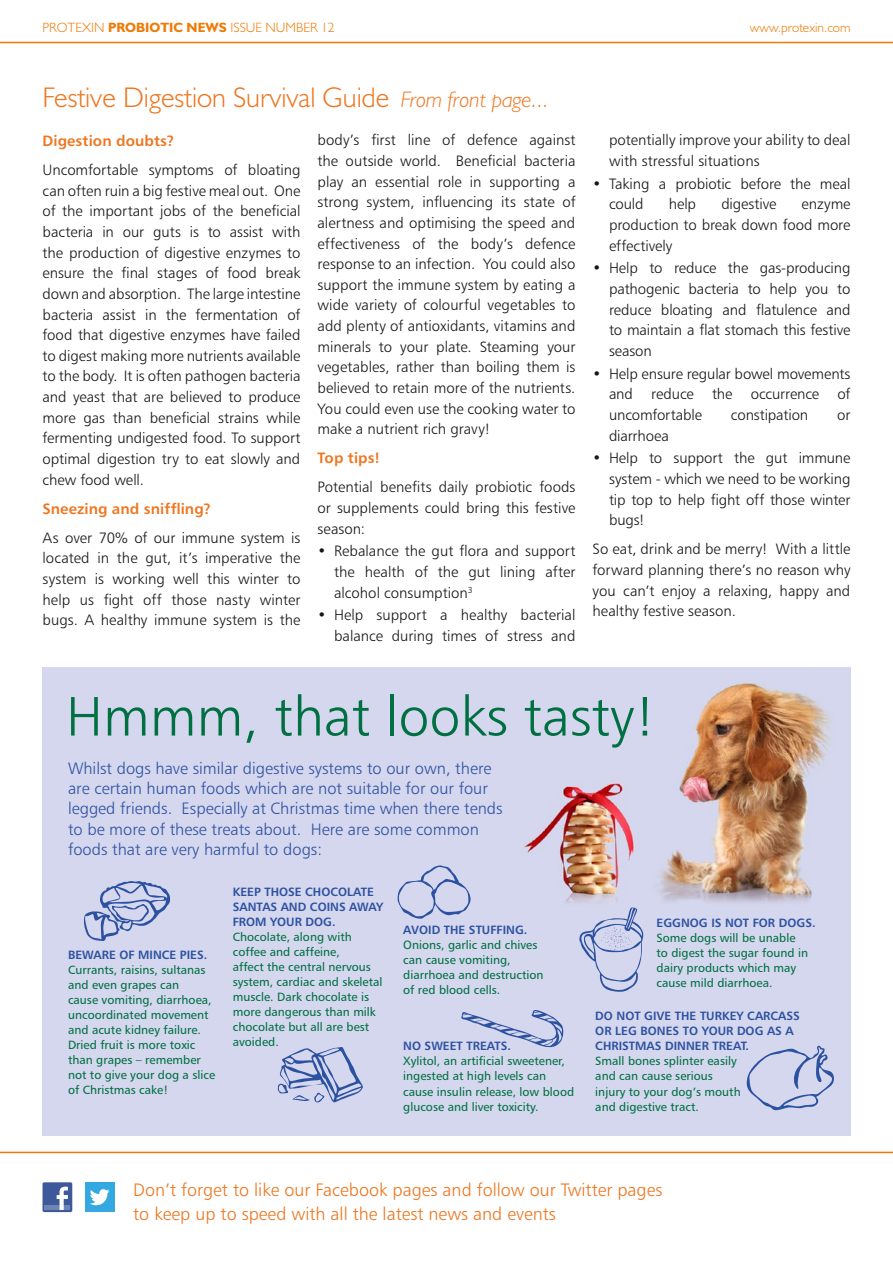
<style>
.page{position:relative;width:893px;height:1263px;background:#fff}
.page>*{position:absolute;margin:0;border:0;box-sizing:border-box;transform-origin:0 0}
.t1{font:55.5px "Humanist 777 BT Light B";color:#007042}
.t2{font:300 28.5px "Humanist 521 BT";color:#ee7620}
.t3{font:18px/24px "Humanist 777 BT Light B";color:#ee7620}
.t4{font:16.5px/20.2px "Humanist 777 BT Light B";color:#2c51a0}
.t5{font:15px/20.7px "Humanist 777 BT Light B";color:#181716;text-align:justify}
.t6{font:15px "Humanist 777 BT Bold B";letter-spacing:.005em;color:#ee7620}
.t7{font:300 13.5px "Humanist 521 BT";color:#ef7a06}
.t8{font:12px/15px "Humanist 777 BT Roman B";color:#007042}
.t9{font:12px/15px "Humanist 777 BT Bold B";color:#2c51a0}
.s1{font-weight:700}
.s2{font-style:italic;font-size:22.5px}
</style>
<div class="page">
<img style="left:43px;top:668px;width:807px;height:467px">
<hr style="left:0;top:1152px;width:893px;height:1px;background:#ef7a06">
<div style="left:85px;top:1182px;width:29px;height:30px;background:#34a9e1"></div>
<svg style="left:90px;top:1189px;width:19px;height:16px"></svg>
<div style="left:43px;top:1182px;width:29px;height:30px;background:#3d5999;border-radius:2px"></div>
<hr style="left:45px;top:1206px;width:25px;height:4px;background:#6e85b3">
<svg style="left:57px;top:1186px;width:11px;height:24px"></svg>
<hr style="left:0;top:42px;width:893px;height:1px;background:#ef7a06">
<svg style="left:83px;top:881px;width:87px;height:60px;background:#afb9dc"></svg>
<svg style="left:278px;top:1047px;width:85px;height:56px;background:#abb5da"></svg>
<svg style="left:461px;top:1010px;width:104px;height:43px;background:#bcc3e2"></svg>
<svg style="left:579px;top:907px;width:64px;height:85px;background:#bdc4e2"></svg>
<svg style="left:746px;top:1044px;width:88px;height:66px;background:#bdc4e3"></svg>
<svg style="left:397px;top:865px;width:74px;height:54px;background:#bfc5e3"></svg>
<p class="t7" style="left:43px;top:19px;width:294px">Protexin <span class="s1">PROBIOTIC NEWS</span> Issue Number 12</p>
<p class="t7" style="left:750px;top:19px;width:102px">www.protexin.com</p>
<h2 class="t2" style="left:43px;top:80px;width:508px">Festive Digestion Survival Guide <span class="s2">From front page...</span></h2>
<p class="t6" style="left:43px;top:131px;width:134px">DIGESTION DOUBTS?</p>
<p class="t5" style="left:43px;top:159px;width:260px">Uncomfortable symptoms of bloating can often ruin a big festive meal out. One of the important jobs of the beneficial bacteria in our guts is to assist with the production of digestive enzymes to ensure the final stages of food break down and absorption. The large intestine bacteria assist in the fermentation of food that digestive enzymes have failed to digest making more nutrients available to the body. It is often pathogen bacteria and yeast that are believed to produce more gas than beneficial strains while fermenting undigested food. To support optimal digestion try to eat slowly and chew food well.</p>
<p class="t6" style="left:43px;top:499px;width:170px">SNEEZING AND SNIFFLING?</p>
<p class="t5" style="left:43px;top:527px;width:259px">As over 70% of our immune system is located in the gut, it’s imperative the system is working well this winter to help us fight off those nasty winter bugs. A healthy immune system is the</p>
<p class="t5" style="left:317px;top:130px;width:259px">body’s first line of defence against the outside world. Beneficial bacteria play an essential role in supporting a strong system, influencing its state of alertness and optimising the speed and effectiveness of the body’s defence response to an infection. You could also support the immune system by eating a wide variety of colourful vegetables to add plenty of antioxidants, vitamins and minerals to your plate. Steaming your vegetables, rather than boiling them is believed to retain more of the nutrients.<br>You could even use the cooking water to make a nutrient rich gravy!</p>
<p class="t6" style="left:317px;top:449px;width:64px">TOP TIPS!</p>
<p class="t5" style="left:317px;top:477px;width:259px">Potential benefits daily probiotic foods or supplements could bring this festive season:</p>
<p class="t5" style="left:334px;top:541px;width:243px;text-indent:-16px">• Rebalance the gut flora and support the health of the gut lining after alcohol consumption<sup>3</sup></p>
<p class="t5" style="left:317px;top:605px;width:259px;text-align:right">• Help support a healthy bacterial balance during times of stress and</p>
<p class="t5" style="left:609px;top:130px;width:243px">potentially improve your ability to deal with stressful situations</p>
<p class="t5" style="left:609px;top:173px;width:243px;text-indent:-16px">• Taking a probiotic before the meal could</p>
<p class="t5" style="left:669px;top:194px;width:29px">help</p>
<p class="t5" style="left:721px;top:194px;width:57px">digestive</p>
<p class="t5" style="left:609px;top:194px;width:243px;text-indent:193px">enzyme production to break down food more effectively</p>
<p class="t5" style="left:609px;top:258px;width:243px;text-indent:-16px">• Help to reduce the gas-producing pathogenic bacteria to help you to reduce bloating and flatulence and to maintain a flat stomach this festive season</p>
<p class="t5" style="left:609px;top:363px;width:243px;text-indent:-17px">• Help ensure regular bowel movements and reduce the occurrence of uncomfortable</p>
<p class="t5" style="left:731px;top:404px;width:79px">constipation</p>
<p class="t5" style="left:837px;top:404px;width:15px">or</p>
<p class="t5" style="left:609px;top:425px;width:61px">diarrhoea</p>
<p class="t5" style="left:609px;top:448px;width:243px;text-indent:-16px">• Help to support the gut immune system - which we need to be working tip top to help fight off those winter bugs!</p>
<p class="t5" style="left:592px;top:539px;width:260px">So eat, drink and be merry! With a little forward planning there’s no reason why you can’t enjoy a relaxing, happy and healthy festive season.</p>
<h1 class="t1" style="left:66px;top:682px;width:591px">Hmmm, that looks tasty!</h1>
<p class="t4" style="left:68px;top:758px;width:436px">Whilst dogs have similar digestive systems to our own, there are certain human foods which are not suitable for our four legged friends. Especially at Christmas time when there tends to be more of these treats about. Here are some common foods that are very harmful to dogs:</p>
<p class="t9" style="left:68px;top:947px;width:119px">BEWARE OF MI NCE PIES</p>
<p class="t9" style="left:204px;top:947px;width:5px">.</p>
<p class="t8" style="left:68px;top:962px;width:149px">Currants, raisins, sultanas and even grapes can<br>cause vomiting, diarrhoea, uncoordinated movement and acute kidney failure.<br>Dried fruit is more toxic than grapes – remember not to give your dog a slice of Christmas cake!</p>
<p class="t9" style="left:233px;top:884px;width:16px">KEEP</p>
<p class="t9" style="left:264px;top:884px;width:23px">THOSE</p>
<p class="t9" style="left:305px;top:884px;width:26px">CHOCO</p>
<p class="t9" style="left:233px;top:884px;width:152px;text-indent:114px">LATE<br>SANTAS AND COI NS AWAY<br>FROM YOUR DOG.</p>
<p class="t8" style="left:233px;top:929px;width:151px">Chocolate, along with coffee and caffeine,<br>affect the central nervous system, cardiac and skeletal muscle. Dark chocolate is more dangerous than milk chocolate but all are best avoided.</p>
<p class="t9" style="left:403px;top:922px;width:24px">AVOID</p>
<p class="t9" style="left:444px;top:922px;width:85px">THE STUFFING.</p>
<p class="t8" style="left:403px;top:937px;width:142px">Onions, garlic and chives can cause vomiting, diarrhoea and destruction of red blood cells.</p>
<p class="t9" style="left:403px;top:1038px;width:47px">NO SWEET</p>
<p class="t9" style="left:466px;top:1038px;width:46px">TREATS .</p>
<p class="t8" style="left:403px;top:1053px;width:172px">Xylitol, an artificial sweetener, ingested at high levels can cause insulin release, low blood glucose and liver toxicity.</p>
<p class="t9" style="left:656px;top:915px;width:161px">EGGNOG IS NOT FOR DOGS.</p>
<p class="t8" style="left:656px;top:930px;width:153px">Some dogs will be unable to digest the sugar found in dairy products which may cause mild diarrhoea.</p>
<p class="t9" style="left:595px;top:1008px;width:200px;text-align:justify">DO NOT GIVE THE TURKEY CARCASS OR LEG BONES TO YOUR DOG AS A CHRISTM</p>
<p class="t9" style="left:647px;top:1038px;width:104px">AS DI NNER TREAT.</p>
<p class="t8" style="left:595px;top:1053px;width:147px">Small bones splinter easily and can cause serious injury to your dog’s mouth and digestive tract.</p>
<p class="t3" style="left:133px;top:1177px;width:531px">Don’t forget to like our Facebook pages and follow our Twitter pages to keep up to speed with all the latest news and events</p>
</div>
